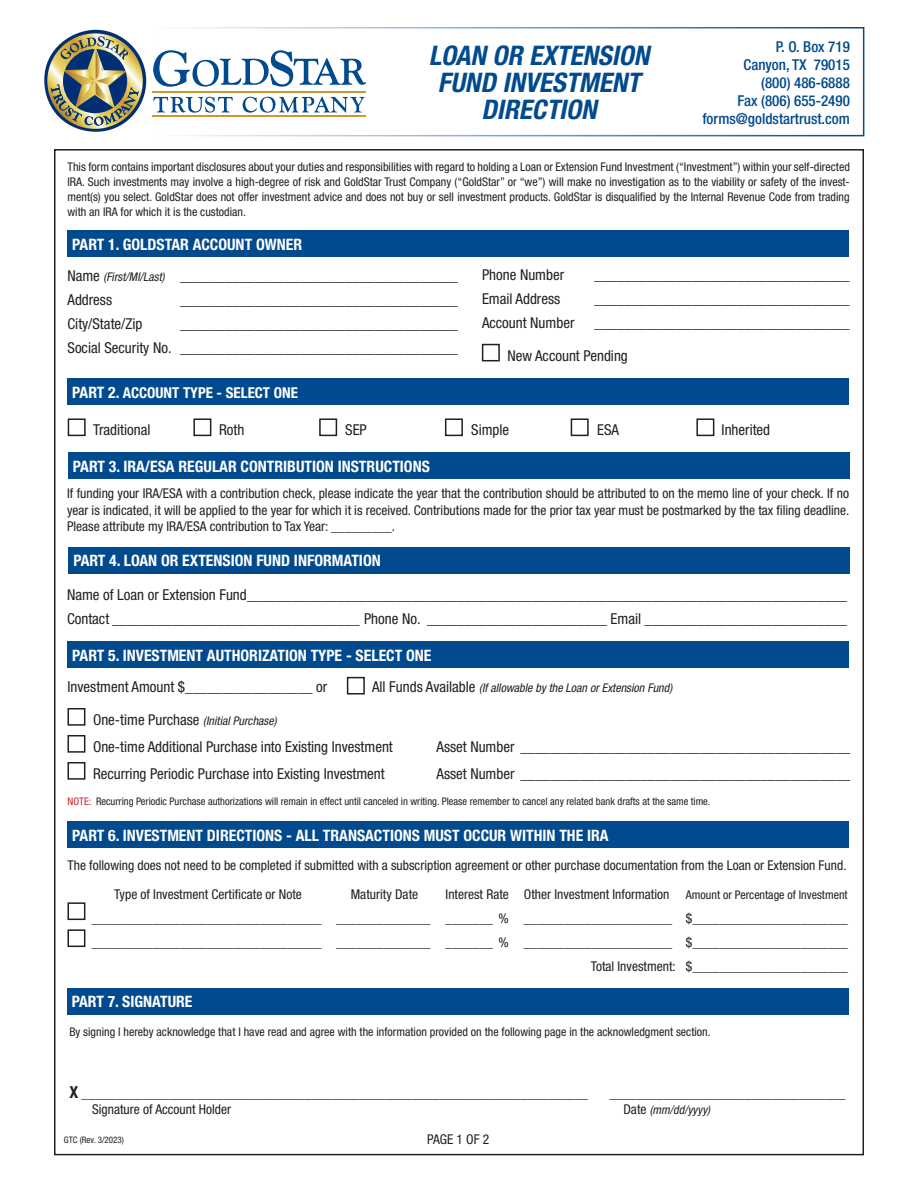
<style>
.page{position:relative;width:918px;height:1188px;background:#fff}
.page>*{position:absolute;margin:0;border:0;box-sizing:border-box;transform-origin:0 0}
.t1{font:italic 700 condensed 27px/27px "Helvetica Neue LT Std";color:#004a8d;text-align:center}
.t2{font:700 condensed 15.75px "Helvetica Neue LT Std";color:#fff}
.t3{font:condensed 15px/24px "Helvetica Neue LT Std";color:#231f20}
.t4{font:500 condensed 15px/18px "Helvetica Neue";color:#004a8d;text-align:right}
.t5{font:700 condensed 15px "Helvetica Neue LT Std";color:#fff}
.t6{font:condensed 13.5px/24px "Helvetica Neue LT Std";color:#231f20;text-align:justify}
.t7{font:condensed 12px/15px "Helvetica Neue LT Std";color:#231f20;text-align:justify}
.t8{font:italic condensed 12px "Helvetica Neue LT Std";color:#231f20}
.t9{font:condensed 10.5px "Helvetica Neue LT Std";color:#231f20}
.t10{font:condensed 9px "Helvetica Neue LT Std";color:#231f20}
.s1{font-style:italic;font-size:12px}
.s2{font-size:15.75px}
.s3{font-style:normal;font-size:15px}
.s4{color:#d1232a}
.s5{font-weight:700;font-size:16.5px}
.s6{font-style:normal;font-size:13.5px}
</style>
<div class="page">
<div style="left:44px;top:30px;width:102px;height:102px;background:#002f73;border-radius:50%"></div>
<svg style="left:47px;top:33px;width:96px;height:96px"></svg>
<svg style="left:153px;top:50px;width:213px;height:37px"></svg>
<svg style="left:153px;top:97px;width:80px;height:16px"></svg>
<svg style="left:243px;top:97px;width:122px;height:16px"></svg>
<hr style="left:152px;top:92px;width:214px;height:1px;background:#cc9930">
<hr style="left:152px;top:115px;width:214px;height:1px;background:#cc9930">
<div style="left:68px;top:230px;width:781px;height:27px;background:#004a8d"></div>
<div style="left:482px;top:344px;width:18px;height:17px;border:2px solid #231f20"></div>
<div style="left:68px;top:378px;width:781px;height:27px;background:#004a8d"></div>
<div style="left:68px;top:418px;width:18px;height:18px;border:2px solid #231f20"></div>
<div style="left:319px;top:418px;width:18px;height:18px;border:2px solid #231f20"></div>
<div style="left:193px;top:418px;width:18px;height:18px;border:2px solid #231f20"></div>
<div style="left:445px;top:418px;width:18px;height:18px;border:2px solid #231f20"></div>
<div style="left:571px;top:418px;width:18px;height:18px;border:2px solid #231f20"></div>
<div style="left:696px;top:418px;width:18px;height:18px;border:2px solid #231f20"></div>
<div style="left:68px;top:452px;width:782px;height:27px;background:#004a8d"></div>
<div style="left:69px;top:548px;width:781px;height:26px;background:#004a8d"></div>
<div style="left:68px;top:641px;width:781px;height:27px;background:#004a8d"></div>
<div style="left:347px;top:677px;width:18px;height:18px;border:2px solid #231f20"></div>
<div style="left:68px;top:762px;width:17px;height:18px;border:2px solid #231f20"></div>
<div style="left:68px;top:735px;width:17px;height:18px;border:2px solid #231f20"></div>
<div style="left:68px;top:708px;width:17px;height:18px;border:2px solid #231f20"></div>
<div style="left:68px;top:821px;width:781px;height:27px;background:#004a8d"></div>
<div style="left:68px;top:929px;width:17px;height:18px;border:2px solid #231f20"></div>
<div style="left:68px;top:902px;width:17px;height:18px;border:2px solid #231f20"></div>
<div style="left:67px;top:988px;width:782px;height:27px;background:#004a8d"></div>
<h1 class="t1" style="left:429px;top:42px;width:228px">LOAN OR EXTENSION<br>FUND INVESTMENT<br>DIRECTION</h1>
<p class="t4" style="left:702px;top:38px;width:149px">P. O. Box 719<br>Canyon, TX 79015<br>(800) 486-6888<br>Fax (806) 655-2490 forms@goldstartrust.com</p>
<p class="t7" style="left:68px;top:159px;width:784px">This form contains important disclosures about your duties and responsibilities with regard to holding a Loan or Extension Fund Investment (“Investment”) within your self-directed IRA. Such investments may involve a high-degree of risk and GoldStar Trust Company (“GoldStar” or “we”) will make no investigation as to the viability or safety of the invest&shy;ment(s) you select. GoldStar does not offer investment advice and does not buy or sell investment products. GoldStar is disqualified by the Internal Revenue Code from trading with an IRA for which it is the custodian.</p>
<p class="t2" style="left:72px;top:235px;width:231px">PART 1. GOLDSTAR ACCOUNT OWNER</p>
<p class="t3" style="left:68px;top:264px;width:391px">Name <span class="s1">(First/MI/Last)</span> _____________________________________<br>Address</p>
<p class="t3" style="left:180px;top:288px;width:279px">_____________________________________</p>
<p class="t3" style="left:68px;top:312px;width:76px">City/State/Zip</p>
<p class="t3" style="left:68px;top:312px;width:391px;text-align:right">_____________________________________<br>Social Security No. _____________________________________</p>
<p class="t3" style="left:482px;top:262px;width:84px">Phone Number</p>
<p class="t3" style="left:482px;top:286px;width:80px">Email Address</p>
<p class="t3" style="left:595px;top:262px;width:256px">__________________________________</p>
<p class="t3" style="left:595px;top:286px;width:256px">__________________________________</p>
<p class="t3" style="left:482px;top:310px;width:94px">Account Number</p>
<p class="t3" style="left:507px;top:306px;width:344px;line-height:32.7px;text-indent:87px">__________________________________<br>New Account Pending</p>
<p class="t5" style="left:72px;top:384px;width:227px"><span class="s2">PART 2.</span> ACCOUNT TYPE - SELECT ONE</p>
<p class="t3" style="left:93px;top:418px;width:59px">Traditional</p>
<p class="t3" style="left:219px;top:418px;width:27px">Roth</p>
<p class="t3" style="left:345px;top:418px;width:23px">SEP</p>
<p class="t3" style="left:471px;top:418px;width:40px">Simple</p>
<p class="t3" style="left:597px;top:418px;width:23px">ESA</p>
<p class="t3" style="left:722px;top:418px;width:50px">Inherited</p>
<p class="t2" style="left:73px;top:457px;width:359px">PART 3. IRA/ESA REGULAR CONTRIBUTION INSTRUCTIONS</p>
<p class="t6" style="left:67px;top:485px;width:784px;line-height:16.5px">If funding your IRA/ESA with a contribution check, please indicate the year that the contribution should be attributed to on the memo line of your check. If no year is indicated, it will be applied to the year for which it is received. Contributions made for the prior tax year must be postmarked by the tax filing deadline.<br>Please attribute my IRA/ESA contribution to Tax Year: _________.</p>
<p class="t2" style="left:73px;top:551px;width:309px">PART 4. LOAN OR EXTENSION FUND INFORMATION</p>
<p class="t3" style="left:67px;top:583px;width:781px">Name of Loan or Extension Fund________________________________________________________________________________<br>Contact _________________________________ Phone No. ________________________ Email ___________________________</p>
<p class="t2" style="left:72px;top:646px;width:361px">PART 5. INVESTMENT AUTHORIZATION TYPE - SELECT ONE</p>
<p class="t3" style="left:68px;top:675px;width:261px">Investment Amount $_________________ or</p>
<p class="t8" style="left:372px;top:681px;width:302px"><span class="s3">A l l F u n d s A v a i l a b l e</span> (Ifallowable bythe Loan orExtension Fund)</p>
<p class="t8" style="left:93px;top:714px;width:185px"><span class="s3">O n e - t i m e P u rc h as e</span> (InitialPurchase)</p>
<p class="t3" style="left:93px;top:734px;width:301px">One-time Additional Purchase into Existing Investment</p>
<p class="t3" style="left:436px;top:734px;width:415px">Asset Number ____________________________________________</p>
<p class="t3" style="left:93px;top:761px;width:293px">Recurring Periodic Purchase into Existing Investment</p>
<p class="t3" style="left:436px;top:761px;width:415px">Asset Number ____________________________________________</p>
<p class="t9" style="left:68px;top:796px;width:645px"><span class="s4">NOTE:</span> Recurring Periodic Purchase authorizations will remain in effect until canceled in writing. Please remember to cancel any related bank drafts at the same time.</p>
<p class="t2" style="left:72px;top:826px;width:538px">PART 6. INVESTMENT DIRECTIONS - ALL TRANSACTIONS MUST OCCUR WITHIN THE IRA</p>
<p class="t6" style="left:114px;top:851px;width:734px;line-height:28.8px;text-indent:-47px">The following does not need to be completed if submitted with a subscription agreement or other purchase documentation from the Loan or Extension Fund.<br>Type of Investment Certificate or Note</p>
<p class="t6" style="left:92px;top:906px;width:231px">__________________________________ __________________________________</p>
<p class="t6" style="left:446px;top:882px;width:65px">Interest Rate _______ % _______ %</p>
<p class="t6" style="left:524px;top:882px;width:147px">Other Investment Information</p>
<p class="t6" style="left:336px;top:882px;width:96px;text-align:center">Maturity Date ______________ ______________</p>
<p class="t7" style="left:686px;top:887px;width:163px">Amount or Percentage of Investment</p>
<p class="t6" style="left:686px;top:906px;width:164px">$_______________________ $_______________________ $_______________________</p>
<p class="t6" style="left:524px;top:906px;width:150px">______________________</p>
<p class="t6" style="left:524px;top:930px;width:150px">______________________</p>
<p class="t6" style="left:591px;top:954px;width:86px">Total Investment:</p>
<p class="t2" style="left:72px;top:992px;width:122px">PART 7. SIGNATURE</p>
<p class="t7" style="left:69px;top:1025px;width:643px">By signing I hereby acknowledge that I have read and agree with the information provided on the following page in the acknowledgment section.</p>
<p class="t6" style="left:69px;top:1081px;width:520px"><span class="s5">X</span> ___________________________________________________________________________</p>
<p class="t6" style="left:609px;top:1081px;width:238px">___________________________________</p>
<p class="t6" style="left:92px;top:1098px;width:141px">Signature of Account Holder</p>
<p class="t8" style="left:623px;top:1103px;width:88px"><span class="s6">D a t e</span> (mm/dd/yyyy)</p>
<p class="t10" style="left:64px;top:1135px;width:62px">GTC (Rev. 3/2023)</p>
<p class="t6" style="left:427px;top:1127px;width:64px">PAGE 1 OF 2</p>
</div>
